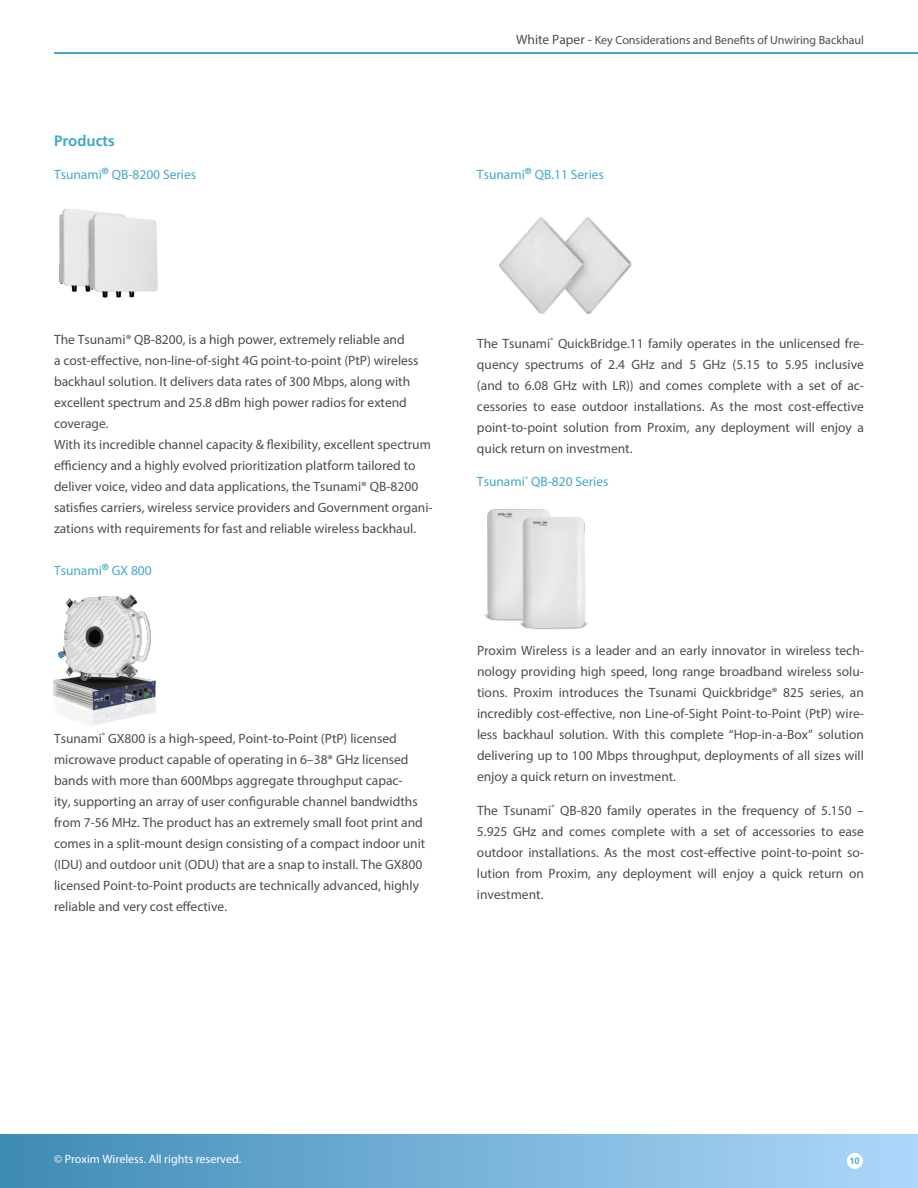
<style>
.page{position:relative;width:918px;height:1188px;background:#fff}
.page>*{position:absolute;margin:0;border:0;box-sizing:border-box;transform-origin:0 0}
.t1{font:700 15px "Frutiger";color:#42a9c7}
.t2{font:13.5px/21px "Myriad Pro";color:#4d4d4f;text-align:justify}
.t3{font:13.5px "Myriad Pro";color:#42a9c7}
.t4{font:12px "Myriad Pro";color:#4d4d4f}
.t5{font:12px "Myriad Pro";color:#fff}
.t6{font:700 9px "Frutiger";color:#42a9c7}
.s1{font-size:13.5px}
</style>
<div class="page">
<div style="left:0;top:1134px;width:918px;height:54px;background:linear-gradient(to right,#3e8bb5,#aed8fb)"></div>
<hr style="left:54px;top:52px;width:864px;height:2px;background:#42a9c7">
<div style="left:847px;top:1153px;width:16px;height:16px;background:#fff;border-radius:50%"></div>
<img style="left:53px;top:594px;width:103px;height:131px">
<img style="left:499px;top:217px;width:133px;height:98px">
<img style="left:58px;top:208px;width:100px;height:90px">
<img style="left:484px;top:509px;width:104px;height:120px">
<p class="t1" style="left:54px;top:132px;width:62px">Products</p>
<p class="t3" style="left:54px;top:167px;width:144px">Tsunami<sup>®</sup> QB-8200 Series</p>
<p class="t4" style="left:516px;top:33px;width:349px"><span class="s1">White Paper -</span> Key Considerations and Benefits of Unwiring Backhaul</p>
<p class="t3" style="left:477px;top:166px;width:128px">Tsunami<sup>®</sup> QB.11 Series</p>
<p class="t2" style="left:54px;top:329px;width:380px;text-align:left">The Tsunami® QB-8200, is a high power, extremely reliable and<br>a cost-effective, non-line-of-sight 4G point-to-point (PtP) wireless backhaul solution. It delivers data rates of 300 Mbps, along with excellent spectrum and 25.8 dBm high power radios for extend coverage.<br>With its incredible channel capacity &amp; flexibility, excellent spectrum efficiency and a highly evolved prioritization platform tailored to deliver voice, video and data applications, the Tsunami® QB-8200 satisfies carriers, wireless service providers and Government organi&shy;zations with requirements for fast and reliable wireless backhaul.</p>
<p class="t3" style="left:54px;top:562px;width:99px">Tsunami<sup>®</sup> GX 800</p>
<p class="t2" style="left:54px;top:728px;width:373px;text-align:left">Tsunami<sup>®</sup> GX800 is a high-speed, Point-to-Point (PtP) licensed microwave product capable of operating in 6–38* GHz licensed bands with more than 600Mbps aggregate throughput capac-<br>ity, supporting an array of user configurable channel bandwidths from 7-56 MHz. The product has an extremely small foot print and comes in a split-mount design consisting of a compact indoor unit (IDU) and outdoor unit (ODU) that are a snap to install. The GX800 licensed Point-to-Point products are technically advanced, highly reliable and very cost effective.</p>
<p class="t2" style="left:477px;top:332px;width:389px">The Tsunami<sup>®</sup> QuickBridge.11 family operates in the unlicensed fre&shy;quency spectrums of 2.4 GHz and 5 GHz (5.15 to 5.95 inclusive (and to 6.08 GHz with LR)) and comes complete with a set of ac&shy;cessories to ease outdoor installations. As the most cost-effective point-to-point solution from Proxim, any deployment will enjoy a quick return on investment.</p>
<p class="t3" style="left:477px;top:474px;width:133px">Tsunami<sup>®</sup> QB-820 Series</p>
<p class="t2" style="left:477px;top:640px;width:389px">Proxim Wireless is a leader and an early innovator in wireless tech&shy;nology providing high speed, long range broadband wireless solu&shy;tions. Proxim introduces the Tsunami Quickbridge® 825 series, an incredibly cost-effective, non Line-of-Sight Point-to-Point (PtP) wire&shy;less backhaul solution. With this complete “Hop-in-a-Box” solution delivering up to 100 Mbps throughput, deployments of all sizes will enjoy a quick return on investment.</p>
<p class="t2" style="left:477px;top:800px;width:389px">The Tsunami<sup>®</sup> QB-820 family operates in the frequency of 5.150 – 5.925 GHz and comes complete with a set of accessories to ease outdoor installations. As the most cost-effective point-to-point so&shy;lution from Proxim, any deployment will enjoy a quick return on investment.</p>
<p class="t5" style="left:54px;top:1152px;width:189px">© Proxim Wireless. All rights reserved.</p>
<p class="t6" style="left:849px;top:1155px;width:12px">10</p>
</div>
